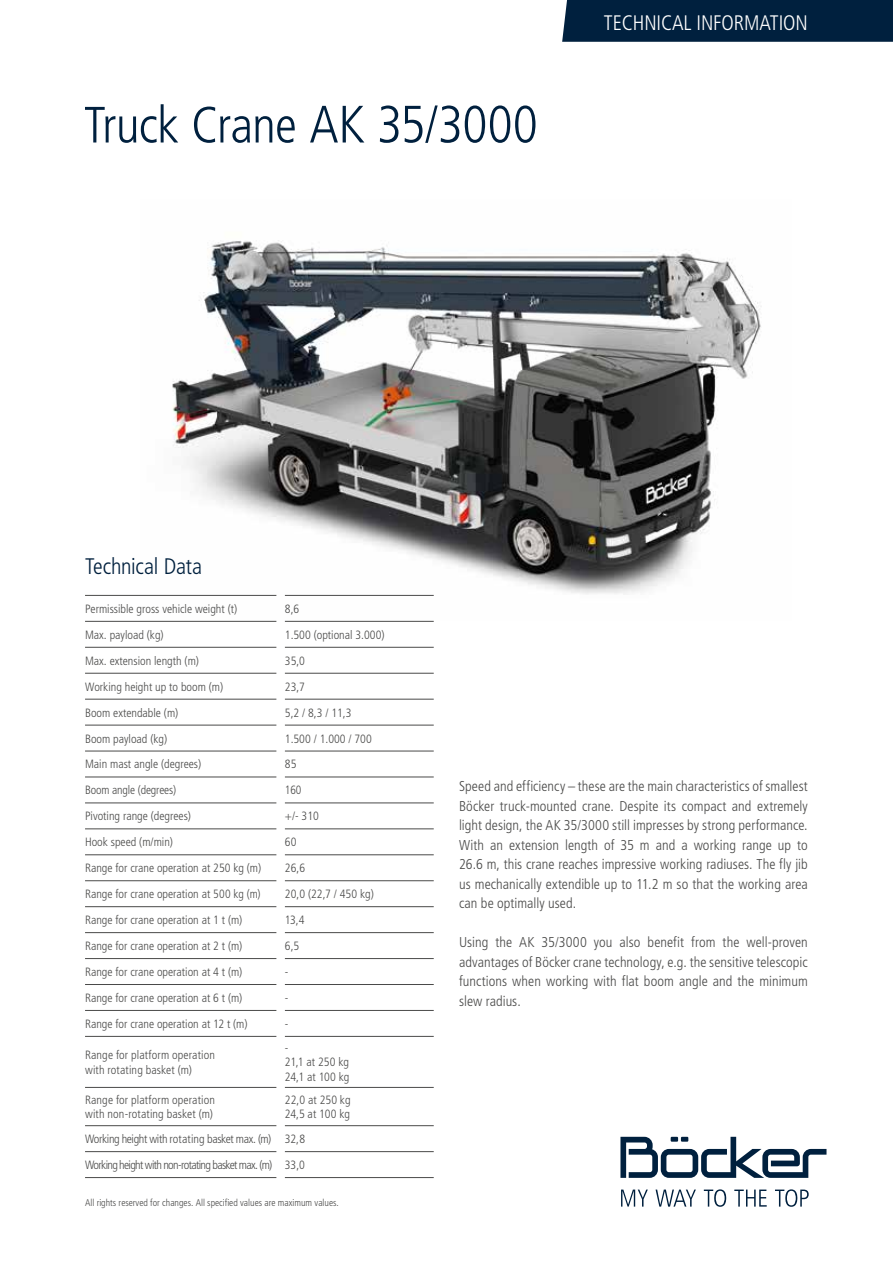
<style>
.page{position:relative;width:893px;height:1263px;background:#fff}
.page>*{position:absolute;margin:0;border:0;box-sizing:border-box;transform-origin:0 0}
.t1{font:300 condensed 51px "Frutiger";letter-spacing:-.015em;color:#00203e}
.t2{font:300 condensed 22.5px "Frutiger";letter-spacing:-.01em;color:#00203e}
.t3{font:300 condensed 21px "Frutiger";letter-spacing:-.005em;color:#fff}
.t4{font:300 condensed 14.25px/19.5px "Frutiger";letter-spacing:.005em;color:#4a4a49;text-align:justify}
.t5{font:300 condensed 12px/14.4px "Frutiger";color:#4a4a49}
.t6{font:300 condensed 12px/26px "Frutiger";letter-spacing:-.045em;color:#4a4a49}
.t7{font:300 condensed 9.75px "Frutiger";color:#4a4a49}
.s1{font-size:52.5px}
</style>
<div class="page">
<img style="left:141px;top:240px;width:621px;height:381px">
<div style="left:562px;top:0;width:331px;height:42px;background:#00203e"></div>
<hr style="left:85px;top:595px;width:191px;height:1px;background:#4a4a49">
<hr style="left:285px;top:595px;width:149px;height:1px;background:#4a4a49">
<hr style="left:85px;top:621px;width:191px;height:1px;background:#4a4a49">
<hr style="left:285px;top:621px;width:149px;height:1px;background:#4a4a49">
<hr style="left:85px;top:647px;width:191px;height:1px;background:#4a4a49">
<hr style="left:85px;top:673px;width:191px;height:1px;background:#4a4a49">
<hr style="left:85px;top:699px;width:191px;height:1px;background:#4a4a49">
<hr style="left:85px;top:725px;width:191px;height:1px;background:#4a4a49">
<hr style="left:85px;top:751px;width:191px;height:1px;background:#4a4a49">
<hr style="left:85px;top:777px;width:191px;height:1px;background:#4a4a49">
<hr style="left:85px;top:802px;width:191px;height:1px;background:#4a4a49">
<hr style="left:85px;top:828px;width:191px;height:1px;background:#4a4a49">
<hr style="left:85px;top:854px;width:191px;height:1px;background:#4a4a49">
<hr style="left:85px;top:880px;width:191px;height:1px;background:#4a4a49">
<hr style="left:85px;top:906px;width:191px;height:1px;background:#4a4a49">
<hr style="left:85px;top:932px;width:191px;height:1px;background:#4a4a49">
<hr style="left:85px;top:958px;width:191px;height:1px;background:#4a4a49">
<hr style="left:85px;top:984px;width:191px;height:1px;background:#4a4a49">
<hr style="left:85px;top:1010px;width:191px;height:1px;background:#4a4a49">
<hr style="left:85px;top:1036px;width:191px;height:1px;background:#4a4a49">
<hr style="left:85px;top:1087px;width:191px;height:1px;background:#4a4a49">
<hr style="left:85px;top:1125px;width:191px;height:1px;background:#4a4a49">
<hr style="left:85px;top:1151px;width:191px;height:1px;background:#4a4a49">
<hr style="left:85px;top:1177px;width:191px;height:1px;background:#4a4a49">
<hr style="left:285px;top:647px;width:149px;height:1px;background:#4a4a49">
<hr style="left:285px;top:673px;width:149px;height:1px;background:#4a4a49">
<hr style="left:285px;top:699px;width:149px;height:1px;background:#4a4a49">
<hr style="left:285px;top:725px;width:149px;height:1px;background:#4a4a49">
<hr style="left:285px;top:751px;width:149px;height:1px;background:#4a4a49">
<hr style="left:285px;top:777px;width:149px;height:1px;background:#4a4a49">
<hr style="left:285px;top:802px;width:149px;height:1px;background:#4a4a49">
<hr style="left:285px;top:828px;width:149px;height:1px;background:#4a4a49">
<hr style="left:285px;top:854px;width:149px;height:1px;background:#4a4a49">
<hr style="left:285px;top:880px;width:149px;height:1px;background:#4a4a49">
<hr style="left:285px;top:906px;width:149px;height:1px;background:#4a4a49">
<hr style="left:285px;top:932px;width:149px;height:1px;background:#4a4a49">
<hr style="left:285px;top:958px;width:149px;height:1px;background:#4a4a49">
<hr style="left:285px;top:984px;width:149px;height:1px;background:#4a4a49">
<hr style="left:285px;top:1010px;width:149px;height:1px;background:#4a4a49">
<hr style="left:285px;top:1036px;width:149px;height:1px;background:#4a4a49">
<hr style="left:285px;top:1087px;width:149px;height:1px;background:#4a4a49">
<hr style="left:285px;top:1125px;width:149px;height:1px;background:#4a4a49">
<hr style="left:285px;top:1151px;width:149px;height:1px;background:#4a4a49">
<hr style="left:285px;top:1177px;width:149px;height:1px;background:#4a4a49">
<svg style="left:620px;top:1137px;width:206px;height:41px"></svg>
<svg style="left:621px;top:1189px;width:27px;height:17px"></svg>
<svg style="left:656px;top:1189px;width:40px;height:17px"></svg>
<svg style="left:704px;top:1189px;width:22px;height:18px"></svg>
<svg style="left:734px;top:1189px;width:33px;height:17px"></svg>
<svg style="left:775px;top:1189px;width:34px;height:18px"></svg>
<h1 class="t1" style="left:84px;top:96px;width:455px">Truck Crane <span class="s1">AK 35/3000</span></h1>
<h3 class="t3" style="left:604px;top:11px;width:205px">TECHNICAL INFORMATION</h3>
<h2 class="t2" style="left:85px;top:553px;width:118px">Technical Data</h2>
<p class="t5" style="left:85px;top:602px;width:154px">Permissible gross vehicle weight (t)</p>
<p class="t5" style="left:285px;top:602px;width:16px">8,6</p>
<p class="t5" style="left:85px;top:628px;width:80px">Max. payload (kg)</p>
<p class="t5" style="left:285px;top:628px;width:101px">1.500 (optional 3.000)</p>
<p class="t5" style="left:85px;top:653px;width:115px">Max. extension length (m)</p>
<p class="t5" style="left:285px;top:653px;width:22px">35,0</p>
<p class="t5" style="left:85px;top:679px;width:140px">Working height up to boom (m)</p>
<p class="t5" style="left:285px;top:679px;width:22px">23,7</p>
<p class="t5" style="left:85px;top:705px;width:95px">Boom extendable (m)</p>
<p class="t5" style="left:285px;top:705px;width:68px">5,2 / 8,3 / 11,3</p>
<p class="t5" style="left:85px;top:731px;width:84px">Boom payload (kg)</p>
<p class="t5" style="left:285px;top:731px;width:88px">1.500 / 1.000 / 700</p>
<p class="t5" style="left:85px;top:757px;width:118px">Main mast angle (degrees)</p>
<p class="t5" style="left:285px;top:757px;width:13px">85</p>
<p class="t5" style="left:85px;top:783px;width:93px">Boom angle (degrees)</p>
<p class="t5" style="left:285px;top:783px;width:18px">160</p>
<p class="t5" style="left:85px;top:809px;width:108px">Pivoting range (degrees)</p>
<p class="t5" style="left:285px;top:809px;width:36px">+/- 310</p>
<p class="t5" style="left:85px;top:835px;width:90px">Hook speed (m/min)</p>
<p class="t5" style="left:285px;top:835px;width:13px">60</p>
<p class="t5" style="left:85px;top:861px;width:178px">Range for crane operation at 250 kg (m)</p>
<p class="t5" style="left:285px;top:861px;width:22px">26,6</p>
<p class="t5" style="left:85px;top:887px;width:177px">Range for crane operation at 500 kg (m)</p>
<p class="t5" style="left:285px;top:887px;width:90px">20,0 (22,7 / 450 kg)</p>
<p class="t5" style="left:85px;top:913px;width:159px">Range for crane operation at 1 t (m)</p>
<p class="t5" style="left:285px;top:913px;width:21px">13,4</p>
<p class="t5" style="left:85px;top:939px;width:159px">Range for crane operation at 2 t (m)</p>
<p class="t5" style="left:285px;top:939px;width:16px">6,5</p>
<p class="t5" style="left:85px;top:965px;width:159px">Range for crane operation at 4 t (m)</p>
<p class="t5" style="left:285px;top:965px;width:5px">-</p>
<p class="t5" style="left:85px;top:991px;width:159px">Range for crane operation at 6 t (m)</p>
<p class="t5" style="left:285px;top:991px;width:5px">-</p>
<p class="t5" style="left:85px;top:1017px;width:164px">Range for crane operation at 12 t (m)</p>
<p class="t5" style="left:285px;top:1017px;width:5px">-</p>
<p class="t5" style="left:85px;top:1048px;width:131px">Range for platform operation with rotating basket (m)</p>
<p class="t5" style="left:285px;top:1041px;width:66px">-<br>21,1 at 250 kg<br>24,1 at 100 kg</p>
<p class="t5" style="left:85px;top:1093px;width:131px">Range for platform operation with non-rotating basket (m)</p>
<p class="t5" style="left:285px;top:1093px;width:67px">22,0 at 250 kg<br>24,5 at 100 kg</p>
<p class="t6" style="left:85px;top:1126px;width:222px">Working height with rotating basket max. (m) 32,8<br>Working height with non-rotating basket max. (m) 33,0</p>
<p class="t7" style="left:85px;top:1197px;width:255px">All rights reserved for changes. All specified values are maximum values.</p>
<p class="t4" style="left:459px;top:776px;width:350px">Speed and efficiency – these are the main characteristics of smallest Böcker truck-mounted crane. Despite its compact and extremely light design, the AK 35/3000 still impresses by strong performance.<br>With an extension length of 35 m and a working range up to 26.6 m, this crane reaches impressive working radiuses. The fly jib us mechanically extendible up to 11.2 m so that the working area can be optimally used.</p>
<p class="t4" style="left:459px;top:932px;width:350px">Using the AK 35/3000 you also benefit from the well-proven advantages of Böcker crane technology, e.g. the sensitive telescopic functions when working with flat boom angle and the minimum slew radius.</p>
</div>
